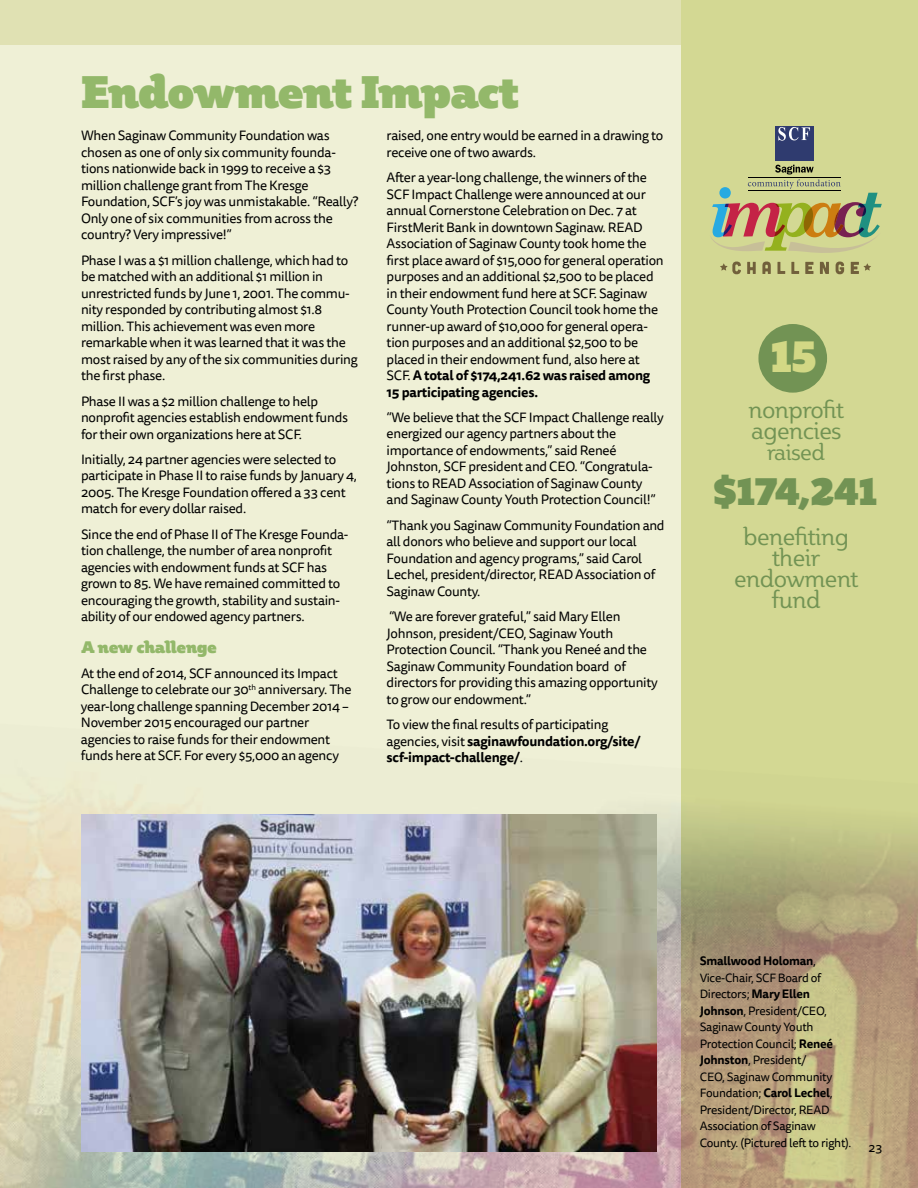
<style>
.page{position:relative;width:918px;height:1188px;background:#eff0d6}
.page>*{position:absolute;margin:0;border:0;box-sizing:border-box;transform-origin:0 0}
.t1{font:45px "Plume Ad";letter-spacing:-.025em;color:#93b86a}
.t2{font:43.2px "Plume Ad";color:#d2d885}
.t3{font:37.8px "Plume Ad";letter-spacing:-.045em;color:#729354}
.t4{font:24px/21px "Plume";letter-spacing:-.02em;color:#729354}
.t5{font:22.5px "Plume";letter-spacing:-.02em;color:#729354}
.t6{font:16.5px "Plume Ad";letter-spacing:-.02em;color:#93b86a}
.t7{font:13.5px/16.5px "Tisa Sans Pro";letter-spacing:-.02em;color:#000}
.t8{font:12.75px "Tisa Sans Pro";color:#000}
.t9{font:12px/16.5px "Tisa Sans Pro";letter-spacing:-.02em;color:#000}
.s1{font-weight:700}
</style>
<div class="page">
<img style="left:0;top:780px;width:681px;height:408px">
<div style="left:1px;top:0;width:680px;height:45px;background:#e0e1b3"></div>
<svg style="left:681px;top:0;width:237px;height:1188px;background:#c8c68b"></svg>
<img style="left:81px;top:814px;width:576px;height:337px">
<svg style="left:747px;top:262px;width:9px;height:12px"></svg>
<svg style="left:762px;top:262px;width:9px;height:12px"></svg>
<svg style="left:778px;top:262px;width:7px;height:12px"></svg>
<svg style="left:791px;top:262px;width:8px;height:12px"></svg>
<svg style="left:805px;top:262px;width:8px;height:12px"></svg>
<svg style="left:820px;top:262px;width:9px;height:12px"></svg>
<svg style="left:836px;top:262px;width:8px;height:12px"></svg>
<svg style="left:720px;top:262px;width:21px;height:12px"></svg>
<svg style="left:851px;top:262px;width:20px;height:12px"></svg>
<div style="left:775px;top:126px;width:38px;height:35px;background:#2f3b6f"></div>
<svg style="left:710px;top:165px;width:172px;height:88px;background:#bbb67f"></svg>
<svg style="left:778px;top:127px;width:32px;height:14px"></svg>
<hr style="left:748px;top:177px;width:92px;height:1px;background:#000">
<hr style="left:748px;top:190px;width:92px;height:1px;background:#000">
<div style="left:758px;top:324px;width:69px;height:69px;background:#729354;border-radius:50%"></div>
<h1 class="t1" style="left:81px;top:63px;width:441px">Endowment Impact</h1>
<p class="t7" style="left:81px;top:128px;width:279px">When Saginaw Community Foundation was chosen as one of only six community founda&shy;tions nationwide back in 1999 to receive a $3 million challenge grant from The Kresge Foundation, SCF’s joy was unmistakable. “Really?<br>Only one of six communities from across the country? Very impressive!”</p>
<p class="t7" style="left:81px;top:252px;width:278px">Phase I was a $1 million challenge, which had to be matched with an additional $1 million in unrestricted funds by June 1, 2001. The commu&shy;nity responded by contributing almost $1.8 million. This achievement was even more remarkable when it was learned that it was the most raised by any of the six communities during the first phase.</p>
<p class="t7" style="left:81px;top:393px;width:269px">Phase II was a $2 million challenge to help nonprofit agencies establish endowment funds for their own organizations here at SCF.</p>
<p class="t7" style="left:81px;top:451px;width:277px">Initially, 24 partner agencies were selected to participate in Phase II to raise funds by January 4, 2005. The Kresge Foundation offered a 33 cent match for every dollar raised.</p>
<p class="t7" style="left:81px;top:526px;width:269px">Since the end of Phase II of The Kresge Founda&shy;tion challenge, the number of area nonprofit agencies with endowment funds at SCF has grown to 85. We have remained committed to encouraging the growth, stability and sustain&shy;ability of our endowed agency partners.</p>
<p class="t6" style="left:81px;top:636px;width:138px">A new challenge</p>
<p class="t7" style="left:81px;top:665px;width:272px">At the end of 2014, SCF announced its Impact Challenge to celebrate our 30<sup>th</sup> anniversary. The year-long challenge spanning December 2014 – November 2015 encouraged our partner agencies to raise funds for their endowment funds here at SCF. For every $5,000 an agency</p>
<p class="t7" style="left:387px;top:128px;width:278px">raised, one entry would be earned in a drawing to receive one of two awards.</p>
<p class="t7" style="left:387px;top:170px;width:279px">After a year-long challenge, the winners of the SCF Impact Challenge were announced at our annual Cornerstone Celebration on Dec. 7 at FirstMerit Bank in downtown Saginaw. READ Association of Saginaw County took home the first place award of $15,000 for general operation purposes and an additional $2,500 to be placed in their endowment fund here at SCF. Saginaw County Youth Protection Council took home the runner-up award of $10,000 for general opera&shy;tion purposes and an additional $2,500 to be placed in their endowment fund, also here at SCF. <span class="s1">A total of $174,241.62 was raised among 15 participating agencies.</span></p>
<p class="t7" style="left:387px;top:409px;width:279px">“We believe that the SCF Impact Challenge really energized our agency partners about the importance of endowments,” said Reneé Johnston, SCF president and CEO. “Congratula&shy;tions to READ Association of Saginaw County and Saginaw County Youth Protection Council!”</p>
<p class="t7" style="left:387px;top:517px;width:280px">“Thank you Saginaw Community Foundation and all donors who believe and support our local Foundation and agency programs,” said Carol Lechel, president/director, READ Association of Saginaw County.</p>
<p class="t7" style="left:387px;top:609px;width:273px">“We are forever grateful,” said Mary Ellen Johnson, president/CEO, Saginaw Youth Protection Council. “Thank you Reneé and the Saginaw Community Foundation board of directors for providing this amazing opportunity to grow our endowment.”</p>
<p class="t7" style="left:387px;top:716px;width:256px">To view the final results of participating agencies, visit <span class="s1">saginawfoundation.org/site/ scf-impact-challenge/</span>.</p>
<h2 class="t2" style="left:770px;top:329px;width:48px">15</h2>
<h3 class="t4" style="left:748px;top:399px;width:97px">nonprofit agencies</h3>
<h3 class="t5" style="left:767px;top:438px;width:59px">raised</h3>
<h3 class="t3" style="left:713px;top:468px;width:165px">$174,241</h3>
<h3 class="t4" style="left:734px;top:526px;width:126px;text-align:center">benefiting their endowment fund</h3>
<p class="t9" style="left:700px;top:953px;width:153px"><span class="s1">Smallwood Holoman</span>,<br>Vice-Chair, SCF Board of<br>Directors; <span class="s1">Mary Ellen<br>Johnson</span>, President/CEO,<br>Saginaw County Youth<br>Protection Council; <span class="s1">Reneé<br>Johnston</span>, President/<br>CEO, Saginaw Community<br>Foundation; <span class="s1">Carol Lechel</span>,<br>President/Director, READ<br>Association of Saginaw<br>County. (Pictured left to right).</p>
<p class="t8" style="left:869px;top:1139px;width:15px">23</p>
</div>
